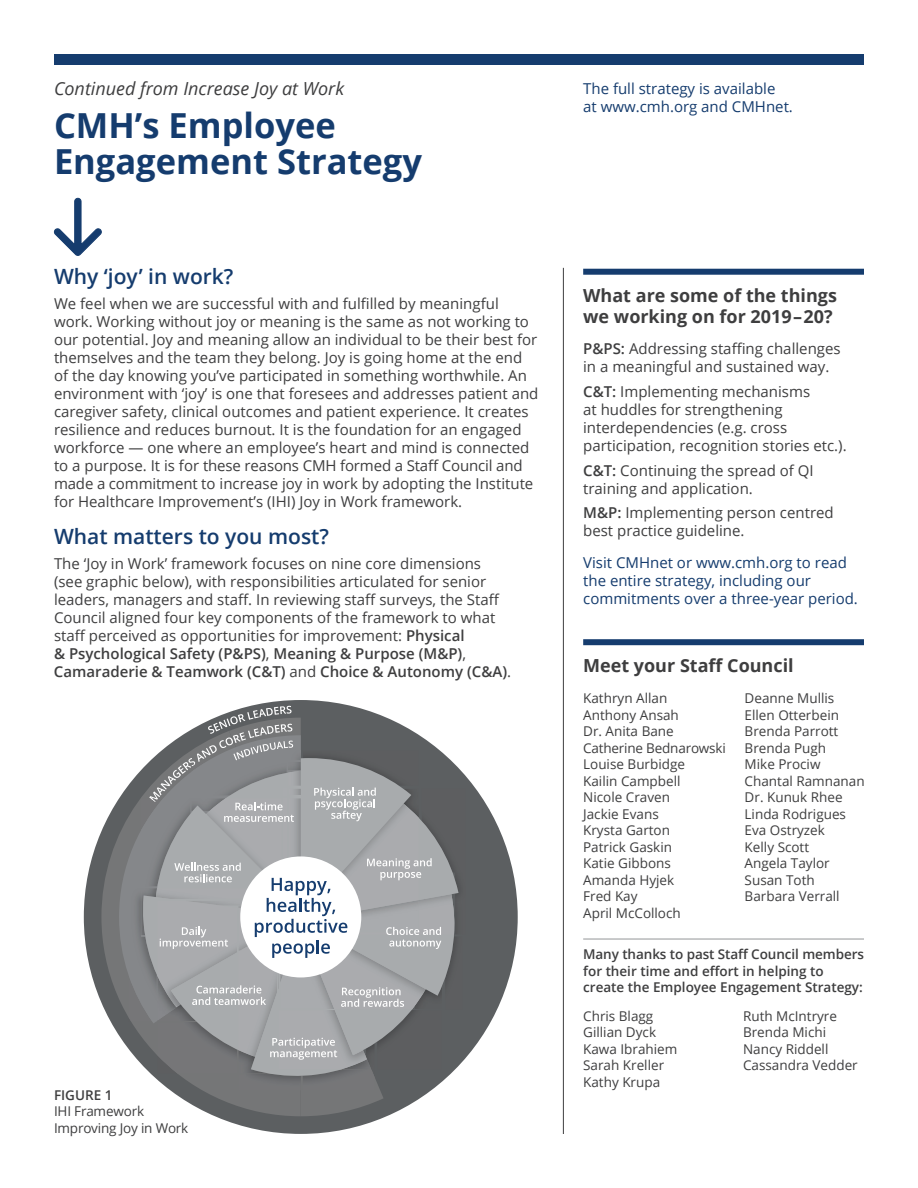
<style>
.page{position:relative;width:918px;height:1188px;background:#fff}
.page>*{position:absolute;margin:0;border:0;box-sizing:border-box;transform-origin:0 0}
.t1{font:700 34.5px/36px "Open Sans";color:#153c6e}
.t2{font:600 21px "Open Sans";color:#153c6e}
.t3{font:700 18px/21px "Open Sans";color:#3e3e3f}
.t4{font:italic 18px "Open Sans";color:#3e3e3f}
.t5{font:15px/18px "Open Sans";color:#3e3e3f}
.t6{font:15px/18px "Open Sans";color:#153c6e}
.t7{font:13.5px/16.5px "Open Sans";color:#3e3e3f}
.t8{font:600 13.5px/16.5px "Open Sans";color:#3e3e3f}
.s1{font-weight:600}
</style>
<div class="page">
<div style="left:54px;top:54px;width:810px;height:11px;background:#153c6e"></div>
<div style="left:583px;top:269px;width:281px;height:6px;background:#153c6e"></div>
<div style="left:583px;top:639px;width:281px;height:6px;background:#153c6e"></div>
<hr style="left:583px;top:939px;width:281px;height:1px;background:#939598">
<hr style="left:563px;top:268px;width:1px;height:866px;background:#3e3e3f">
<svg style="left:54px;top:197px;width:48px;height:59px"></svg>
<div style="left:84px;top:700px;width:434px;height:434px;background:#5c5f61;border-radius:50%"></div>
<svg style="left:101px;top:798px;width:39px;height:265px"></svg>
<svg style="left:119px;top:771px;width:21px;height:252px"></svg>
<img style="left:129px;top:888px;width:11px;height:133px">
<svg style="left:140px;top:706px;width:319px;height:410px"></svg>
<p class="t4" style="left:54px;top:76px;width:292px">Continued from Increase Joy at Work</p>
<h1 class="t1" style="left:54px;top:106px;width:370px">CMH’s Employee<br>Engagement Strategy</h1>
<h2 class="t2" style="left:54px;top:262px;width:181px">Why ‘joy’ in work?</h2>
<p class="t5" style="left:54px;top:294px;width:486px">We feel when we are successful with and fulfilled by meaningful work. Working without joy or meaning is the same as not working to our potential. Joy and meaning allow an individual to be their best for themselves and the team they belong. Joy is going home at the end of the day knowing you’ve participated in something worthwhile. An environment with ‘joy’ is one that foresees and addresses patient and caregiver safety, clinical outcomes and patient experience. It creates resilience and reduces burnout. It is the foundation for an engaged workforce — one where an employee’s heart and mind is connected to a purpose. It is for these reasons CMH formed a Staff Council and made a commitment to increase joy in work by adopting the Institute for Healthcare Improvement’s (IHI) Joy in Work framework.</p>
<h2 class="t2" style="left:54px;top:522px;width:277px">What matters to you most?</h2>
<p class="t5" style="left:54px;top:554px;width:459px">The ‘Joy in Work’ framework focuses on nine core dimensions (see graphic below), with responsibilities articulated for senior leaders, managers and staff. In reviewing staff surveys, the Staff Council aligned four key components of the framework to what staff perceived as opportunities for improvement: <span class="s1">Physical<br>&amp; Psychological Safety (P&amp;PS)</span>, <span class="s1">Meaning &amp; Purpose (M&amp;P)</span>, <span class="s1">Camaraderie &amp; Teamwork (C&amp;T)</span> and <span class="s1">Choice &amp; Autonomy (C&amp;A)</span>.</p>
<p class="t8" style="left:54px;top:1086px;width:60px">FIGURE 1</p>
<p class="t7" style="left:54px;top:1103px;width:136px">IHI Framework<br>Improving Joy in Work</p>
<p class="t6" style="left:583px;top:79px;width:211px">The full strategy is available<br>at www.cmh.org and CMHnet.</p>
<p class="t3" style="left:583px;top:284px;width:255px">What are some of the things we working on for 2019–20?</p>
<p class="t5" style="left:583px;top:339px;width:259px"><span class="s1">P&amp;PS:</span> Addressing staffing challenges in a meaningful and sustained way.</p>
<p class="t5" style="left:583px;top:382px;width:265px"><span class="s1">C&amp;T:</span> Implementing mechanisms<br>at huddles for strengthening interdependencies (e.g. cross participation, recognition stories etc.).</p>
<p class="t5" style="left:583px;top:461px;width:232px"><span class="s1">C&amp;T:</span> Continuing the spread of QI training and application.</p>
<p class="t5" style="left:583px;top:504px;width:252px"><span class="s1">M&amp;P:</span> Implementing person centred best practice guideline.</p>
<p class="t6" style="left:583px;top:553px;width:276px">Visit CMHnet or www.cmh.org to read the entire strategy, including our commitments over a three-year period.</p>
<p class="t3" style="left:583px;top:655px;width:212px">Meet your Staff Council</p>
<p class="t7" style="left:583px;top:690px;width:144px">Kathryn Allan<br>Anthony Ansah<br>Dr. Anita Bane<br>Catherine Bednarowski<br>Louise Burbidge<br>Kailin Campbell<br>Nicole Craven<br>Jackie Evans<br>Krysta Garton<br>Patrick Gaskin<br>Katie Gibbons<br>Amanda Hyjek<br>Fred Kay<br>April McColloch</p>
<p class="t7" style="left:745px;top:690px;width:122px">Deanne Mullis<br>Ellen Otterbein<br>Brenda Parrott<br>Brenda Pugh<br>Mike Prociw<br>Chantal Ramnanan<br>Dr. Kunuk Rhee<br>Linda Rodrigues<br>Eva Ostryzek<br>Kelly Scott<br>Angela Taylor<br>Susan Toth<br>Barbara Verrall</p>
<p class="t8" style="left:583px;top:946px;width:282px">Many thanks to past Staff Council members for their time and effort in helping to create the Employee Engagement Strategy:</p>
<p class="t7" style="left:583px;top:1007px;width:96px">Chris Blagg<br>Gillian Dyck<br>Kawa Ibrahiem<br>Sarah Kreller<br>Kathy Krupa</p>
<p class="t7" style="left:743px;top:1007px;width:116px">Ruth McIntryre<br>Brenda Michi<br>Nancy Riddell<br>Cassandra Vedder</p>
</div>
